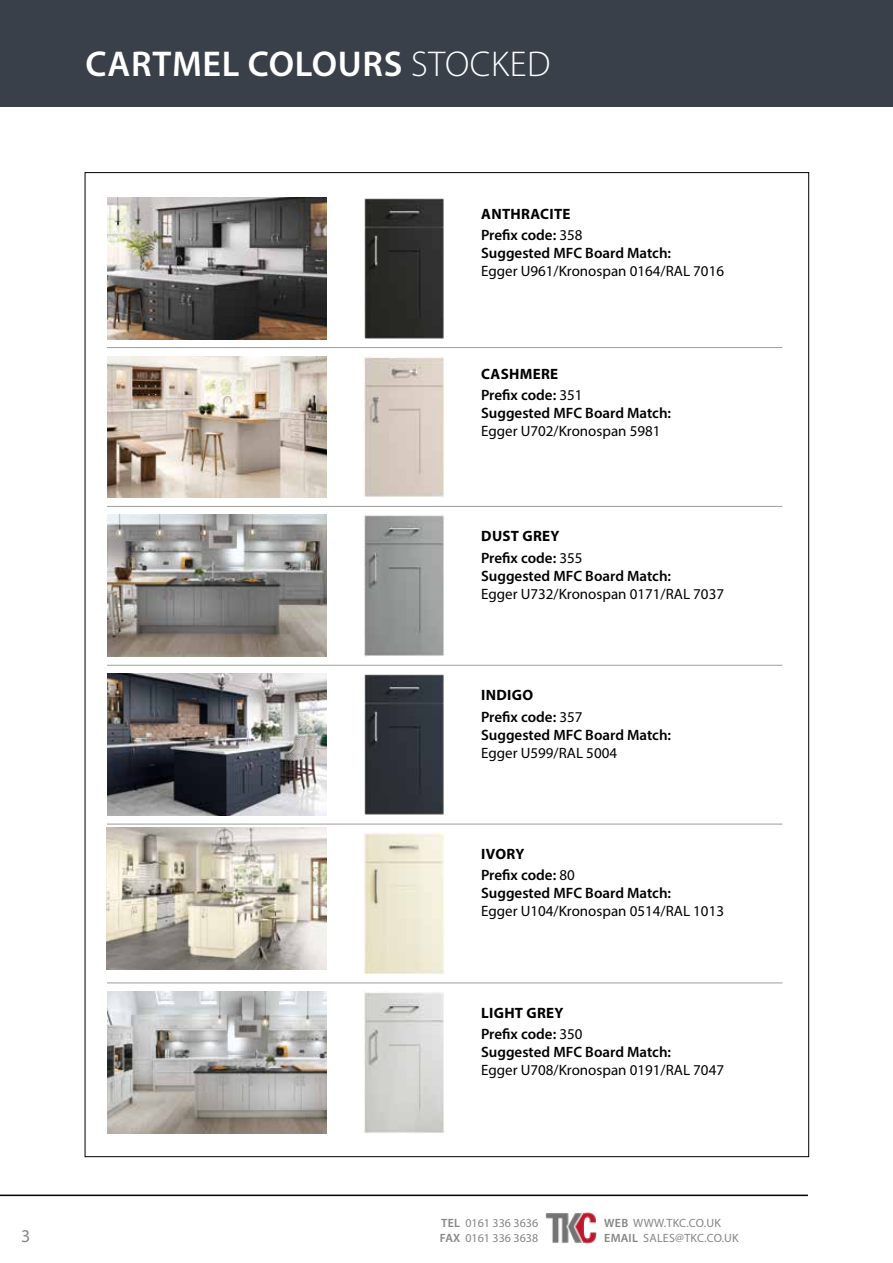
<style>
.page{position:relative;width:893px;height:1263px;background:#fff}
.page>*{position:absolute;margin:0;border:0;box-sizing:border-box;transform-origin:0 0}
.t1{font:600 36px "Myriad Pro";letter-spacing:.02em;color:#fff}
.t2{font:18px "Myriad Pro";color:#858584}
.t3{font:600 15px/21.6px "Myriad Pro";color:#000}
.t4{font:15px "Myriad Pro";color:#000}
.t5{font:12px/15px "Myriad Pro";letter-spacing:.02em;color:#858584}
.t6{font:12px/15px "Myriad Pro";color:#858584}
.s1{font-weight:300}
.s2{font-weight:700}
.s3{font-weight:400}
.s4{font-weight:600}
</style>
<div class="page">
<div style="left:0;top:0;width:893px;height:106px;background:#394049"></div>
<img style="left:545px;top:1212px;width:52px;height:32px">
<hr style="left:0;top:1194px;width:808px;height:2px;background:#000">
<img style="left:364px;top:356px;width:81px;height:142px">
<img style="left:364px;top:198px;width:80px;height:141px">
<img style="left:364px;top:515px;width:80px;height:142px">
<img style="left:364px;top:674px;width:80px;height:141px">
<img style="left:364px;top:832px;width:81px;height:142px">
<img style="left:364px;top:991px;width:80px;height:142px">
<hr style="left:107px;top:347px;width:675px;height:1px;background:#9d9d9c">
<hr style="left:107px;top:506px;width:675px;height:1px;background:#9d9d9c">
<hr style="left:107px;top:665px;width:675px;height:1px;background:#9d9d9c">
<hr style="left:107px;top:824px;width:675px;height:1px;background:#9d9d9c">
<hr style="left:107px;top:983px;width:675px;height:1px;background:#9d9d9c">
<img style="left:107px;top:515px;width:220px;height:142px">
<img style="left:107px;top:197px;width:220px;height:142px">
<img style="left:107px;top:356px;width:220px;height:142px">
<img style="left:107px;top:674px;width:220px;height:142px">
<img style="left:107px;top:827px;width:219px;height:142px">
<img style="left:107px;top:991px;width:220px;height:142px">
<h1 class="t1" style="left:85px;top:41px;width:467px">CARTMEL COLOURS <span class="s1">STOCKED</span></h1>
<p class="t3" style="left:481px;top:202px;width:103px"><span class="s2">ANTHRACITE<br></span>Prefix code: <span class="s3">358</span></p>
<p class="t3" style="left:481px;top:242px;width:192px">Suggested MFC Board Match:</p>
<p class="t4" style="left:481px;top:262px;width:244px">Egger U961/Kronospan 0164/RAL 7016</p>
<p class="t3" style="left:481px;top:362px;width:103px"><span class="s2">CASHMERE<br></span>Prefix code: <span class="s3">351</span></p>
<p class="t3" style="left:481px;top:402px;width:192px">Suggested MFC Board Match:</p>
<p class="t4" style="left:481px;top:422px;width:181px">Egger U702/Kronospan 5981</p>
<p class="t3" style="left:481px;top:525px;width:103px"><span class="s2">DUST GREY<br></span>Prefix code: <span class="s3">355</span></p>
<p class="t3" style="left:481px;top:565px;width:192px">Suggested MFC Board Match:</p>
<p class="t4" style="left:481px;top:585px;width:244px">Egger U732/Kronospan 0171/RAL 7037</p>
<p class="t3" style="left:481px;top:684px;width:103px"><span class="s2">INDIGO<br></span>Prefix code: <span class="s3">357</span></p>
<p class="t3" style="left:481px;top:723px;width:192px">Suggested MFC Board Match:</p>
<p class="t4" style="left:481px;top:743px;width:137px">Egger U599/RAL 5004</p>
<p class="t3" style="left:481px;top:842px;width:95px"><span class="s2">IVORY<br></span>Prefix code: <span class="s3">80</span></p>
<p class="t3" style="left:481px;top:882px;width:192px">Suggested MFC Board Match:</p>
<p class="t4" style="left:481px;top:902px;width:244px">Egger U104/Kronospan 0514/RAL 1013</p>
<p class="t3" style="left:481px;top:1001px;width:103px"><span class="s2">LIGHT GREY<br></span>Prefix code: <span class="s3">350</span></p>
<p class="t3" style="left:481px;top:1041px;width:192px">Suggested MFC Board Match:</p>
<p class="t4" style="left:481px;top:1061px;width:244px">Egger U708/Kronospan 0191/RAL 7047</p>
<p class="t2" style="left:21px;top:1224px;width:11px">3</p>
<p class="t6" style="left:440px;top:1215px;width:100px"><span class="s4">TEL</span> 0161 336 3636<br><span class="s4">FAX</span> 0161 336 3638</p>
<p class="t5" style="left:604px;top:1215px;width:136px"><span class="s4">WEB</span> WWW.TKC.CO.UK<br><span class="s4">EMAIL</span> SALES@TKC.CO.UK</p>
</div>
